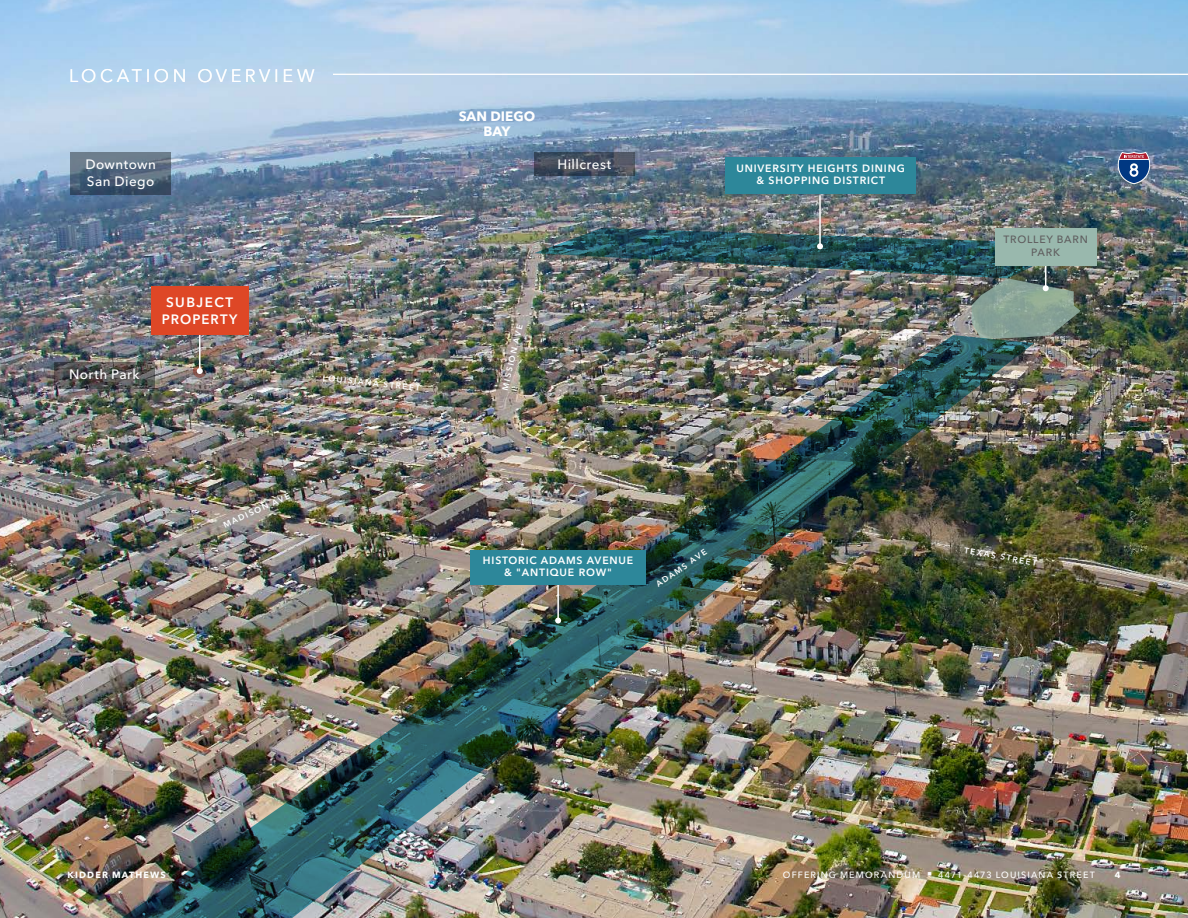
<style>
.page{position:relative;width:1188px;height:918px;background:#fff}
.page>*{position:absolute;margin:0;border:0;box-sizing:border-box;transform-origin:0 0}
.t1{font:18px "Avenir Next LT Pro";letter-spacing:.2em;color:#fff}
.t2{font:500 13.5px "Avenir Next LT Pro";letter-spacing:.03em;color:#fff}
.t3{font:600 13.5px/16.5px "Avenir Next LT Pro";letter-spacing:.095em;color:#fff;text-align:center}
.t4{font:700 13.5px/15px "Avenir Next LT Pro";color:#fff;text-align:center}
.t5{font:600 10.5px/12px "Avenir Next LT Pro";letter-spacing:.08em;color:#fff;text-align:center}
.t6{font:500 10.5px/13.5px "Avenir Next LT Pro";letter-spacing:.075em;color:#5f5d5e;text-align:center}
.t7{font:500 9px "Avenir Next LT Pro";letter-spacing:.13em;color:#fff}
.t8{font:700 9px "Avenir Next LT Pro";letter-spacing:.13em;color:#fff}
.t9{font:600 8.25px "Avenir Next LT Pro";color:#fff}
</style>
<div class="page">
<img style="left:0;top:0;width:1188px;height:918px">
<svg style="left:1118px;top:152px;width:32px;height:32px"></svg>
<div style="left:725px;top:158px;width:191px;height:36px;background:#2d879a"></div>
<hr style="left:819px;top:195px;width:2px;height:51px;background:#fff">
<img style="left:102px;top:335px;width:932px;height:583px">
<hr style="left:557px;top:583px;width:2px;height:38px;background:#fff">
<svg style="left:555px;top:618px;width:6px;height:6px"></svg>
<div style="left:470px;top:550px;width:176px;height:34px;background:#2d879a"></div>
<img style="left:534px;top:228px;width:547px;height:111px">
<div style="left:995px;top:228px;width:101px;height:38px;background:#99b8ad"></div>
<svg style="left:193px;top:364px;width:13px;height:14px"></svg>
<hr style="left:199px;top:326px;width:2px;height:45px;background:#fff">
<svg style="left:197px;top:368px;width:6px;height:6px"></svg>
<div style="left:151px;top:286px;width:97px;height:49px;background:#de4726"></div>
<svg style="left:534px;top:152px;width:101px;height:24px;background:#454e5d"></svg>
<svg style="left:70px;top:152px;width:101px;height:42px;background:#53667b"></svg>
<svg style="left:54px;top:362px;width:101px;height:27px;background:#515050"></svg>
<hr style="left:333px;top:74px;width:855px;height:1px;background:#fff">
<h1 class="t1" style="left:69px;top:65px;width:247px">LOCATION OVERVIEW</h1>
<p class="t4" style="left:459px;top:108px;width:78px">SAN DIEGO<br>BAY</p>
<p class="t2" style="left:85px;top:156px;width:72px">Downtown</p>
<p class="t2" style="left:558px;top:156px;width:55px">Hillcrest</p>
<p class="t2" style="left:87px;top:173px;width:69px">San Diego</p>
<p class="t5" style="left:736px;top:162px;width:170px">UNIVERSITY HEIGHTS DINING &amp; SHOPPING DISTRICT</p>
<p class="t2" style="left:69px;top:366px;width:72px">North Park</p>
<p class="t3" style="left:162px;top:294px;width:77px">SUBJECT<br>PROPERTY</p>
<p class="t9" style="left:323px;top:373px;width:99px;rotate:6deg">LOUISIANA STREET</p>
<p class="t9" style="left:222px;top:521px;width:74px;rotate:-25deg">MADISON AVE</p>
<p class="t9" style="left:500px;top:389px;width:69px;rotate:-77deg">MISSION AVE</p>
<p class="t5" style="left:483px;top:554px;width:152px">HISTORIC ADAMS AVENUE &amp; "ANTIQUE ROW"</p>
<p class="t9" style="left:654px;top:581px;width:61px;rotate:-34deg">ADAMS AVE</p>
<p class="t6" style="left:1004px;top:232px;width:86px">TROLLEY BARN<br>PARK</p>
<p class="t9" style="left:965px;top:545px;width:75px;rotate:11deg">TEXAS STREET</p>
<p class="t8" style="left:68px;top:869px;width:100px">KIDDER MATHEWS</p>
<p class="t7" style="left:783px;top:869px;width:313px">OFFERING MEMORANDUM ■ 4471-4473 LOUISIANA STREET</p>
<p class="t8" style="left:1115px;top:869px;width:7px">4</p>
</div>
